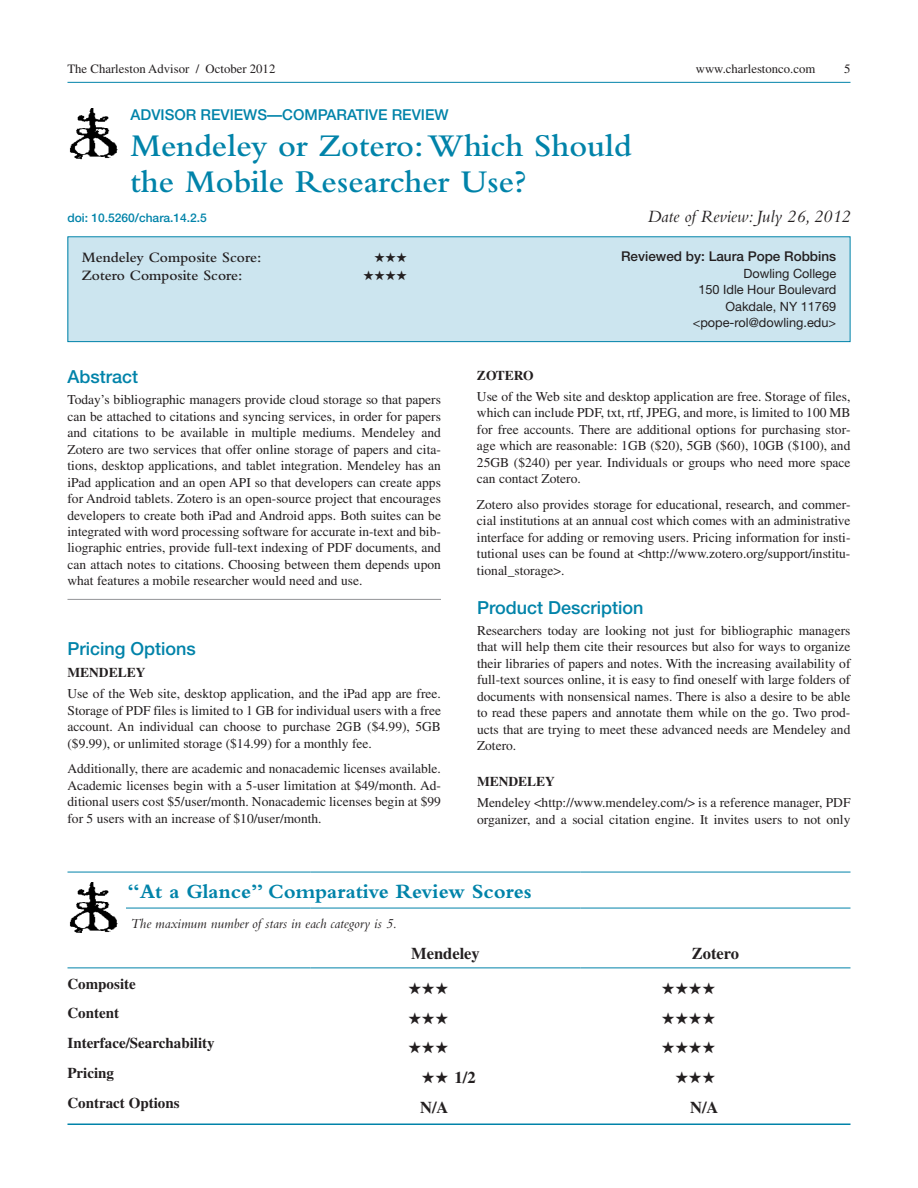
<style>
.page{position:relative;width:918px;height:1188px;background:#fff}
.page>*{position:absolute;margin:0;border:0;box-sizing:border-box;transform-origin:0 0}
.t1{font:600 33px/36px "Bembo";color:#0083a9}
.t2{font:700 21px "Bembo";color:#0083a9}
.t3{font:500 18px "Helvetica Neue";color:#0083a9}
.t4{font:italic 18px "Bembo";color:#231f20}
.t5{font:700 16.5px "Times";color:#231f20}
.t6{font:16.5px "Zapf Dingbats";color:#231f20}
.t7{font:700 15px "Times";color:#231f20}
.t8{font:600 15px "Bembo";color:#231f20}
.t9{font:500 15px "Helvetica Neue";color:#0083a9}
.t10{font:italic 14.25px "Bembo";color:#231f20}
.t11{font:13.5px/16.5px "Times";color:#231f20;text-align:justify}
.t12{font:500 13.5px "Helvetica Neue";color:#231f20}
.t13{font:700 13.5px "Times";color:#231f20}
.t14{font:13.5px "Zapf Dingbats";color:#231f20}
.t15{font:12.75px/16.5px "Helvetica Neue";color:#231f20;text-align:right}
.t16{font:12.75px "Times";color:#231f20}
.t17{font:500 12px "Helvetica Neue";color:#0083a9}
</style>
<div class="page">
<svg style="left:68px;top:967px;width:782px;height:1px"></svg>
<hr style="left:68px;top:872px;width:242px;height:1px;background:#0083a9">
<hr style="left:310px;top:872px;width:270px;height:1px;background:#0083a9">
<hr style="left:580px;top:872px;width:270px;height:1px;background:#0083a9">
<hr style="left:68px;top:968px;width:242px;height:1px;background:#0083a9">
<hr style="left:310px;top:968px;width:270px;height:1px;background:#0083a9">
<hr style="left:580px;top:968px;width:270px;height:1px;background:#0083a9">
<hr style="left:68px;top:908px;width:242px;height:1px;background:#0083a9">
<hr style="left:310px;top:908px;width:270px;height:1px;background:#0083a9">
<hr style="left:580px;top:908px;width:270px;height:1px;background:#0083a9">
<hr style="left:68px;top:599px;width:373px;height:1px;background:#939598">
<hr style="left:68px;top:82px;width:782px;height:1px;background:#0083a9">
<img style="left:69px;top:108px;width:49px;height:52px">
<div style="left:68px;top:237px;width:782px;height:105px;background:#cce5ef"></div>
<div style="left:68px;top:236px;width:782px;height:106px;border:1px solid #0083a9"></div>
<div style="left:68px;top:882px;width:58px;height:51px;background:#fff"></div>
<img style="left:69px;top:882px;width:49px;height:51px">
<hr style="left:68px;top:1124px;width:782px;height:1px;background:#0083a9">
<p class="t16" style="left:68px;top:62px;width:209px">The Charleston Advisor / October 2012</p>
<p class="t16" style="left:696px;top:62px;width:121px">www.charlestonco.com</p>
<p class="t16" style="left:844px;top:62px;width:8px">5</p>
<p class="t9" style="left:130px;top:105px;width:320px">Advisor Reviews—Comparative Review</p>
<h1 class="t1" style="left:130px;top:127px;width:503px">Mendeley or Zotero: Which Should the Mobile Researcher Use?</h1>
<p class="t17" style="left:68px;top:210px;width:141px">doi: 10.5260/chara.14.2.5</p>
<h3 class="t4" style="left:647px;top:205px;width:205px">Date of Review: July 26, 2012</h3>
<p class="t8" style="left:82px;top:249px;width:181px">Mendeley Composite Score:</p>
<p class="t14" style="left:374px;top:251px;width:35px">★★★</p>
<p class="t8" style="left:82px;top:267px;width:162px">Zotero Composite Score:</p>
<p class="t14" style="left:363px;top:269px;width:46px">★★★★</p>
<p class="t12" style="left:621px;top:248px;width:217px">Reviewed by: Laura Pope Robbins</p>
<p class="t15" style="left:693px;top:265px;width:145px">Dowling College<br>150 Idle Hour Boulevard<br>Oakdale, NY 11769 &lt;pope-rol@dowling.edu&gt;</p>
<h3 class="t3" style="left:68px;top:366px;width:72px">Abstract</h3>
<p class="t11" style="left:68px;top:391px;width:375px">Today’s bibliographic managers provide cloud storage so that papers can be attached to citations and syncing services, in order for papers and citations to be available in multiple mediums. Mendeley and Zotero are two services that offer online storage of papers and cita&shy;tions, desktop applications, and tablet integration. Mendeley has an iPad application and an open API so that developers can create apps for Android tablets. Zotero is an open-source project that encourages developers to create both iPad and Android apps. Both suites can be integrated with word processing software for accurate in-text and bib&shy;liographic entries, provide full-text indexing of PDF documents, and can attach notes to citations. Choosing between them depends upon what features a mobile researcher would need and use.</p>
<h3 class="t3" style="left:68px;top:637px;width:130px">Pricing Options</h3>
<p class="t13" style="left:68px;top:664px;width:23px">Mendele</p>
<p class="t13" style="left:136px;top:664px;width:11px">y</p>
<p class="t11" style="left:68px;top:685px;width:375px">Use of the Web site, desktop application, and the iPad app are free.<br>Storage of PDF files is limited to 1 GB for individual users with a free account. An individual can choose to purchase 2GB ($4.99), 5GB ($9.99), or unlimited storage ($14.99) for a monthly fee.</p>
<p class="t11" style="left:68px;top:760px;width:375px">Additionally, there are academic and nonacademic licenses available.<br>Academic licenses begin with a 5-user limitation at $49/month. Ad&shy;ditional users cost $5/user/month. Nonacademic licenses begin at $99 for 5 users with an increase of $10/user/month.</p>
<p class="t13" style="left:477px;top:367px;width:20px">Zotero</p>
<p class="t11" style="left:477px;top:388px;width:375px">Use of the Web site and desktop application are free. Storage of files, which can include PDF, txt, rtf, JPEG, and more, is limited to 100 MB for free accounts. There are additional options for purchasing stor&shy;age which are reasonable: 1GB ($20), 5GB ($60), 10GB ($100), and 25GB ($240) per year. Individuals or groups who need more space can contact Zotero.</p>
<p class="t11" style="left:477px;top:496px;width:375px">Zotero also provides storage for educational, research, and commer&shy;cial institutions at an annual cost which comes with an administrative interface for adding or removing users. Pricing information for insti&shy;tutional uses can be found at &lt;http://www.zotero.org/support/institu&shy;tional_storage&gt;.</p>
<h3 class="t3" style="left:477px;top:596px;width:168px">Product Description</h3>
<p class="t11" style="left:477px;top:622px;width:375px">Researchers today are looking not just for bibliographic managers that will help them cite their resources but also for ways to organize their libraries of papers and notes. With the increasing availability of full-text sources online, it is easy to find oneself with large folders of documents with nonsensical names. There is also a desire to be able to read these papers and annotate them while on the go. Two prod&shy;ucts that are trying to meet these advanced needs are Mendeley and Zotero.</p>
<p class="t13" style="left:477px;top:773px;width:23px">Mendele</p>
<p class="t13" style="left:545px;top:773px;width:11px">y</p>
<p class="t11" style="left:477px;top:794px;width:375px">Mendeley &lt;http://www.mendeley.com/&gt; is a reference manager, PDF organizer, and a social citation engine. It invites users to not only</p>
<h2 class="t2" style="left:128px;top:880px;width:406px">“At a Glance” Comparative Review Scores</h2>
<p class="t10" style="left:130px;top:915px;width:268px">The maximum number of stars in each category is 5.</p>
<p class="t5" style="left:411px;top:943px;width:70px">Mendeley</p>
<p class="t5" style="left:692px;top:943px;width:49px">Zotero</p>
<p class="t7" style="left:68px;top:975px;width:70px">Composite</p>
<p class="t6" style="left:408px;top:980px;width:42px">★★★</p>
<p class="t6" style="left:662px;top:980px;width:55px">★★★★</p>
<p class="t7" style="left:68px;top:1004px;width:53px">Content</p>
<p class="t6" style="left:408px;top:1010px;width:42px">★★★</p>
<p class="t6" style="left:662px;top:1010px;width:55px">★★★★</p>
<p class="t7" style="left:68px;top:1034px;width:149px">Interface/Searchability</p>
<p class="t6" style="left:408px;top:1040px;width:42px">★★★</p>
<p class="t6" style="left:662px;top:1040px;width:55px">★★★★</p>
<p class="t7" style="left:68px;top:1064px;width:48px">Pricing</p>
<p class="t5" style="left:422px;top:1068px;width:56px">★★ 1/2</p>
<p class="t6" style="left:675px;top:1070px;width:42px">★★★</p>
<p class="t7" style="left:68px;top:1094px;width:114px">Contract Options</p>
<p class="t5" style="left:420px;top:1097px;width:30px">N/A</p>
<p class="t5" style="left:690px;top:1097px;width:30px">N/A</p>
</div>
